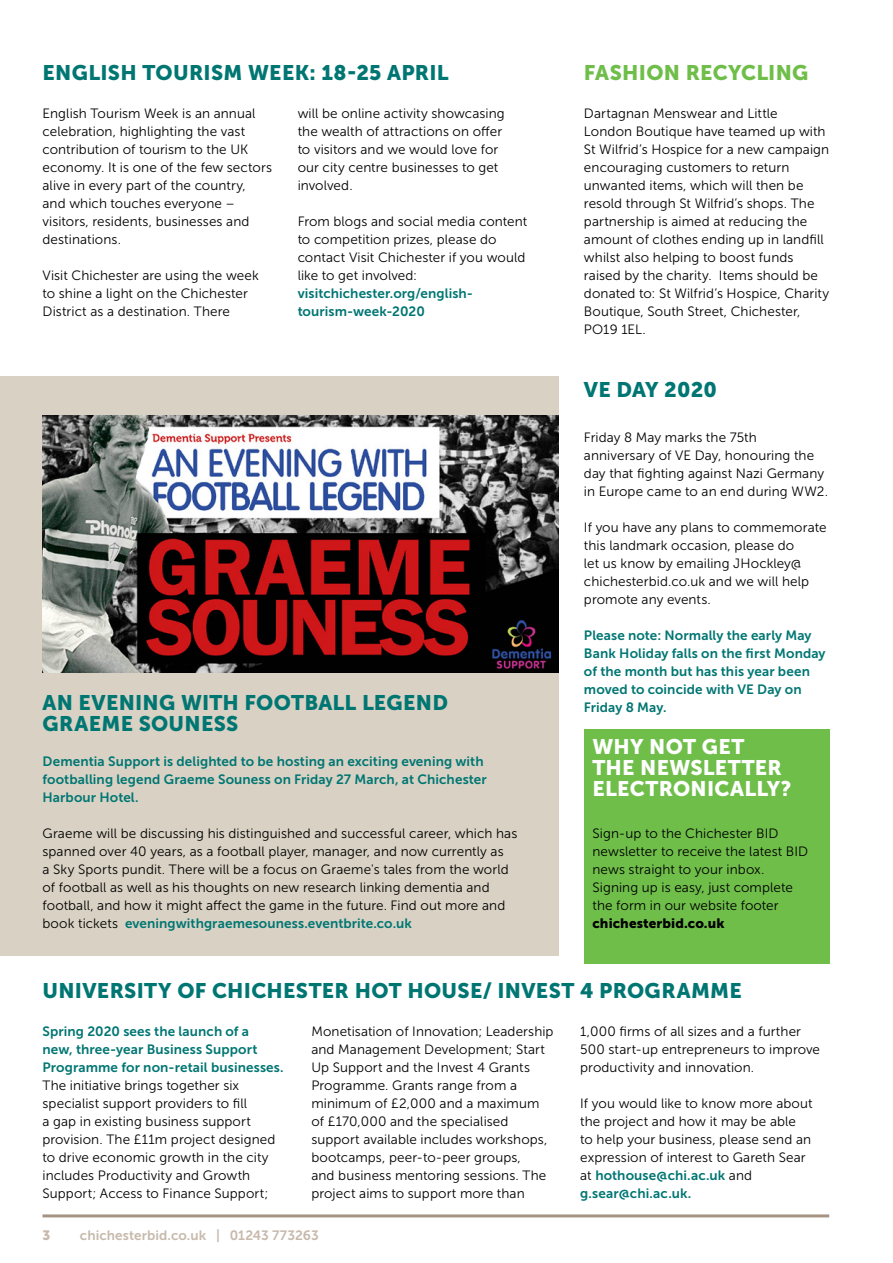
<style>
.page{position:relative;width:893px;height:1263px;background:#fff}
.page>*{position:absolute;margin:0;border:0;box-sizing:border-box;transform-origin:0 0}
.t1{font:21px "Museo Sans 900";letter-spacing:.015em;color:#007673}
.t2{font:21px "Museo Sans 900";letter-spacing:.015em;color:#fff}
.t3{font:21px "Museo Sans 900";letter-spacing:.01em;color:#6fbe4a}
.t4{font:13.5px/18px "Museo Sans 300";letter-spacing:.005em;color:#000}
.t5{font:13.5px/18px "Museo Sans 700";letter-spacing:.01em;color:#007673}
.t6{font:13.5px "Museo Sans 700";letter-spacing:.005em;color:#c7b9ac}
.t7{font:13.5px "Museo Sans 900";color:#000}
.t8{font:13.5px "Museo Sans 900";color:#c7b9ac}
.s1{font-family:"Museo Sans 300";color:#000}
</style>
<div class="page">
<hr style="left:43px;top:1214px;width:786px;height:3px;background:#a59483">
<div style="left:0;top:376px;width:558px;height:579px;background:#d9d2c4"></div>
<div style="left:584px;top:730px;width:245px;height:234px;background:#6fbe4a"></div>
<img style="left:43px;top:415px;width:515px;height:257px">
<h1 class="t1" style="left:43px;top:60px;width:16px">ENG</h1>
<h1 class="t1" style="left:89px;top:60px;width:362px">LISH TOURISM WEEK: 18-25 APRIL</h1>
<p class="t4" style="left:43px;top:104px;width:231px">English Tourism Week is an annual celebration, highlighting the vast contribution of tourism to the UK economy. It is one of the few sectors alive in every part of the country, and which touches everyone – visitors, residents, businesses and destinations.</p>
<p class="t4" style="left:43px;top:266px;width:218px">Visit Chichester are using the week to shine a light on the Chichester<br>District as a destination. There</p>
<p class="t4" style="left:298px;top:104px;width:209px">will be online activity showcasing the wealth of attractions on offer to visitors and we would love for our city centre businesses to get involved.</p>
<p class="t4" style="left:298px;top:212px;width:231px">From blogs and social media content to competition prizes, please do contact Visit Chichester if you would like to get involved:</p>
<p class="t5" style="left:298px;top:284px;width:177px">visitchichester.org/english&shy;tourism-week-2020</p>
<h1 class="t3" style="left:584px;top:60px;width:208px">FASHION RECYCLING</h1>
<p class="t4" style="left:584px;top:104px;width:247px">Dartagnan Menswear and Little London Boutique have teamed up with St Wilfrid’s Hospice for a new campaign encouraging customers to return unwanted items, which will then be resold through St Wilfrid’s shops. The partnership is aimed at reducing the amount of clothes ending up in landfill whilst also helping to boost funds raised by the charity. Items should be donated to: St Wilfrid’s Hospice, Charity Boutique, South Street, Chichester, PO19 1EL.</p>
<h1 class="t1" style="left:584px;top:378px;width:135px">VE DAY 2020</h1>
<p class="t4" style="left:584px;top:428px;width:246px">Friday 8 May marks the 75th anniversary of VE Day, honouring the day that fighting against Nazi Germany in Europe came to an end during WW2.</p>
<p class="t4" style="left:584px;top:518px;width:244px">If you have any plans to commemorate this landmark occasion, please do<br>let us know by emailing JHockley@ chichesterbid.co.uk and we will help promote any events.</p>
<p class="t5" style="left:584px;top:626px;width:243px">Please note: Normally the early May Bank Holiday falls on the first Monday of the month but has this year been moved to coincide with VE Day on</p>
<h1 class="t1" style="left:43px;top:690px;width:390px">AN EVEN ING WITH FOOTBALL LEGEND</h1>
<p class="t5" style="left:584px;top:698px;width:84px">Friday 8 May.</p>
<h1 class="t1" style="left:43px;top:711px;width:197px">GRAEME SOUNESS</h1>
<p class="t5" style="left:43px;top:752px;width:446px">Dementia Support is delighted to be hosting an exciting evening with footballing legend Graeme Souness on Friday 27 March, at Chichester<br>Harbour Hotel.</p>
<p class="t4" style="left:43px;top:824px;width:476px">Graeme will be discussing his distinguished and successful career, which has spanned over 40 years, as a football player, manager, and now currently as<br>a Sky Sports pundit. There will be a focus on Graeme's tales from the world of football as well as his thoughts on new research linking dementia and football, and how it might affect the game in the future. Find out more and</p>
<p class="t5" style="left:43px;top:914px;width:371px"><span class="s1">book tickets</span> eveningwithgraemesouness.eventbrite.co.uk</p>
<h1 class="t2" style="left:592px;top:735px;width:18px">WHY</h1>
<h1 class="t2" style="left:649px;top:735px;width:83px">NOT GET</h1>
<h1 class="t2" style="left:592px;top:756px;width:15px">THE</h1>
<h1 class="t2" style="left:640px;top:756px;width:31px">NEWSLETTE</h1>
<h1 class="t2" style="left:768px;top:756px;width:16px">R</h1>
<h1 class="t2" style="left:592px;top:777px;width:14px">ELECT</h1>
<h1 class="t2" style="left:659px;top:777px;width:134px">RONICALLY?</h1>
<p class="t4" style="left:592px;top:824px;width:217px">Sign-up to the Chichester BID newsletter to receive the latest BID news straight to your inbox.<br>Signing up is easy, just complete the form in our website footer</p>
<p class="t7" style="left:592px;top:915px;width:134px">CHICHESTERBID.CO.UK</p>
<h1 class="t1" style="left:43px;top:978px;width:588px">UN IVERSITY OF CHICHESTER HOT HOUSE/ INVEST 4 PROGRAMM</h1>
<h1 class="t1" style="left:729px;top:978px;width:14px">E</h1>
<p class="t5" style="left:43px;top:1022px;width:243px">Spring 2020 sees the launch of a<br>new, three-year Business Support<br>Programme for non-retail businesses.</p>
<p class="t4" style="left:43px;top:1076px;width:234px">The initiative brings together six specialist support providers to fill<br>a gap in existing business support provision. The £11m project designed to drive economic growth in the city includes Productivity and Growth Support; Access to Finance Support;</p>
<p class="t4" style="left:311px;top:1022px;width:244px">Monetisation of Innovation; Leadership and Management Development; Start Up Support and the Invest 4 Grants Programme. Grants range from a minimum of £2,000 and a maximum of £170,000 and the specialised support available includes workshops, bootcamps, peer-to-peer groups,<br>and business mentoring sessions. The project aims to support more than</p>
<p class="t4" style="left:580px;top:1022px;width:241px">1,000 firms of all sizes and a further<br>500 start-up entrepreneurs to improve productivity and innovation.</p>
<p class="t4" style="left:580px;top:1094px;width:234px">If you would like to know more about the project and how it may be able<br>to help your business, please send an expression of interest to Gareth Sear</p>
<p class="t5" style="left:580px;top:1166px;width:173px"><span class="s1">at</span> hothouse@chi.ac.uk <span class="s1">and </span>g.sear@chi.ac.uk.</p>
<p class="t8" style="left:43px;top:1227px;width:9px">3</p>
<p class="t6" style="left:80px;top:1228px;width:240px">chichesterbid.co.uk | 01243 773263</p>
</div>
